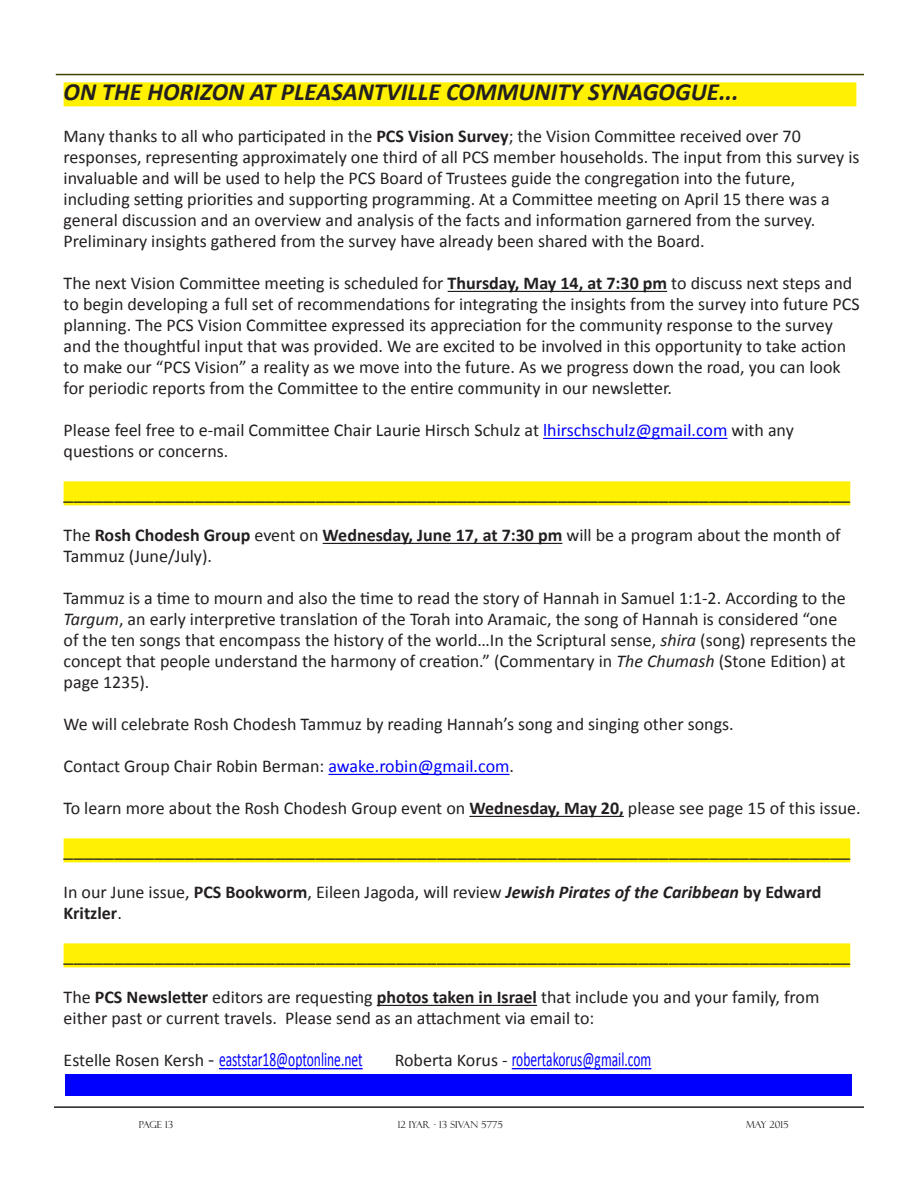
<style>
.page{position:relative;width:918px;height:1188px;background:#fff}
.page>*{position:absolute;margin:0;border:0;box-sizing:border-box;transform-origin:0 0}
.t1{font:italic 700 24.75px "Calibri";color:#231f20}
.t2{font:20.25px "Calibri";color:#231f20}
.t3{font:20.25px "Calibri";color:#00f;scale:.67 1}
.t4{font:18px/21px "Calibri";color:#231f20}
.t5{font:700 18px "Calibri";color:#231f20}
.t6{font:9.75px "Felix Titling";color:#231f20}
.s1{font-weight:700}
.s2{color:#00f}
.s3{font-style:italic}
.s4{font-weight:700;font-style:italic}
.s5{font-weight:400}
.s6{font-size:18px;color:#231f20}
.s7{color:#231f20}
</style>
<div class="page">
<hr style="left:54px;top:1106px;width:810px;height:2px;background:#231f20">
<div style="left:64px;top:82px;width:792px;height:24px;background:#fff101"></div>
<hr style="left:448px;top:291px;width:219px;height:1px;background:#231f20">
<hr style="left:543px;top:438px;width:184px;height:1px;background:#00f">
<div style="left:64px;top:481px;width:786px;height:24px;background:#fff101"></div>
<hr style="left:323px;top:543px;width:239px;height:1px;background:#231f20">
<hr style="left:328px;top:774px;width:182px;height:1px;background:#00f">
<hr style="left:469px;top:816px;width:155px;height:1px;background:#231f20">
<div style="left:64px;top:838px;width:786px;height:24px;background:#fff101"></div>
<div style="left:64px;top:943px;width:786px;height:24px;background:#fff101"></div>
<hr style="left:377px;top:1005px;width:160px;height:1px;background:#231f20">
<hr style="left:219px;top:1068px;width:144px;height:1px;background:#00f">
<hr style="left:512px;top:1068px;width:139px;height:1px;background:#00f">
<hr style="left:56px;top:74px;width:808px;height:1px;background:#444100">
<div style="left:65px;top:1075px;width:786px;height:21px;background:#00f"></div>
<p class="t1" style="left:64px;top:75px;width:677px">ON THE HORIZON AT PLEASANTVILLE COMMUNITY SYNAGOGUE...</p>
<p class="t4" style="left:64px;top:125px;width:739px">Many thanks to all who participated in the <span class="s1">PCS Vision Survey</span>; the Vision Committee received over 70</p>
<p class="t4" style="left:64px;top:146px;width:797px">responses, representing approximately one third of all PCS member households. The input from this survey is invaluable and will be used to help the PCS Board of Trustees guide the congregation into the future,</p>
<p class="t4" style="left:64px;top:188px;width:768px">including setting priorities and supporting programming. At a Committee meeting on April 15 there was a general discussion and an overview and analysis of the facts and information garnered from the survey.</p>
<p class="t4" style="left:64px;top:230px;width:643px">Preliminary insights gathered from the survey have already been shared with the Board.</p>
<p class="t4" style="left:64px;top:272px;width:798px">The next Vision Committee meeting is scheduled for <span class="s1">Thursday, May 14, at 7:30 pm</span> to discuss next steps and to begin developing a full set of recommendations for integrating the insights from the survey into future PCS planning. The PCS Vision Committee expressed its appreciation for the community response to the survey and the thoughtful input that was provided. We are excited to be involved in this opportunity to take action to make our “PCS Vision” a reality as we move into the future. As we progress down the road, you can look for periodic reports from the Committee to the entire community in our newsletter.</p>
<p class="t4" style="left:64px;top:419px;width:732px">Please feel free to e-mail Committee Chair Laurie Hirsch Schulz at <span class="s2">lhirschschulz@gmail.com</span> with any</p>
<p class="t4" style="left:64px;top:440px;width:166px">questions or concerns.</p>
<p class="t2" style="left:64px;top:479px;width:788px">______________________________________________________________________________</p>
<p class="t4" style="left:64px;top:524px;width:779px">The <span class="s1">Rosh Chodesh Group</span> event on <span class="s1">Wednesday, June 17, at 7:30 pm</span> will be a program about the month of<br>Tammuz (June/July).</p>
<p class="t4" style="left:64px;top:587px;width:794px">Tammuz is a time to mourn and also the time to read the story of Hannah in Samuel 1:1-2. According to the <span class="s3">Targum</span>, an early interpretive translation of the Torah into Aramaic, the song of Hannah is considered “one of the ten songs that encompass the history of the world…In the Scriptural sense, <span class="s3">shira</span> (song) represents the concept that people understand the harmony of creation.” (Commentary in <span class="s3">The Chumash</span> (Stone Edition) at page 1235).</p>
<p class="t4" style="left:64px;top:713px;width:672px">We will celebrate Rosh Chodesh Tammuz by reading Hannah’s song and singing other songs.</p>
<p class="t4" style="left:64px;top:755px;width:452px">Contact Group Chair Robin Berman: <span class="s2">awake.robin@gmail.com</span>.</p>
<p class="t4" style="left:64px;top:797px;width:799px">To learn more about the Rosh Chodesh Group event on <span class="s1">Wednesday, May 20,</span> please see page 15 of this issue.</p>
<p class="t2" style="left:64px;top:836px;width:788px">______________________________________________________________________________</p>
<p class="t4" style="left:64px;top:881px;width:759px">In our June issue, <span class="s1">PCS Bookworm</span>, Eileen Jagoda, will review <span class="s4">Jewish Pirates of the Caribbean</span> <span class="s1">by Edward</span></p>
<p class="t5" style="left:64px;top:901px;width:60px">Kritzler<span class="s5">.</span></p>
<p class="t2" style="left:64px;top:941px;width:788px">______________________________________________________________________________</p>
<p class="t4" style="left:64px;top:986px;width:757px">The <span class="s1">PCS Newsletter</span> editors are requesting <span class="s1">photos taken in Israel</span> that include you and your family, from</p>
<p class="t4" style="left:64px;top:1007px;width:532px">either past or current travels. Please send as an attachment via email to:</p>
<p class="t3" style="left:64px;top:1046px;width:448px"><span class="s6">Estelle Rosen Kersh</span> <span class="s7">-</span> eaststar18@optonline.net</p>
<p class="t3" style="left:395px;top:1046px;width:385px"><span class="s6">Roberta Korus -</span> robertakorus@gmail.com</p>
<p class="t6" style="left:139px;top:1119px;width:36px">PAGE 13</p>
<p class="t6" style="left:398px;top:1119px;width:106px">12 IYAR - 13 SIVAN 5775</p>
<p class="t6" style="left:746px;top:1119px;width:44px">MAY 2015</p>
</div>
